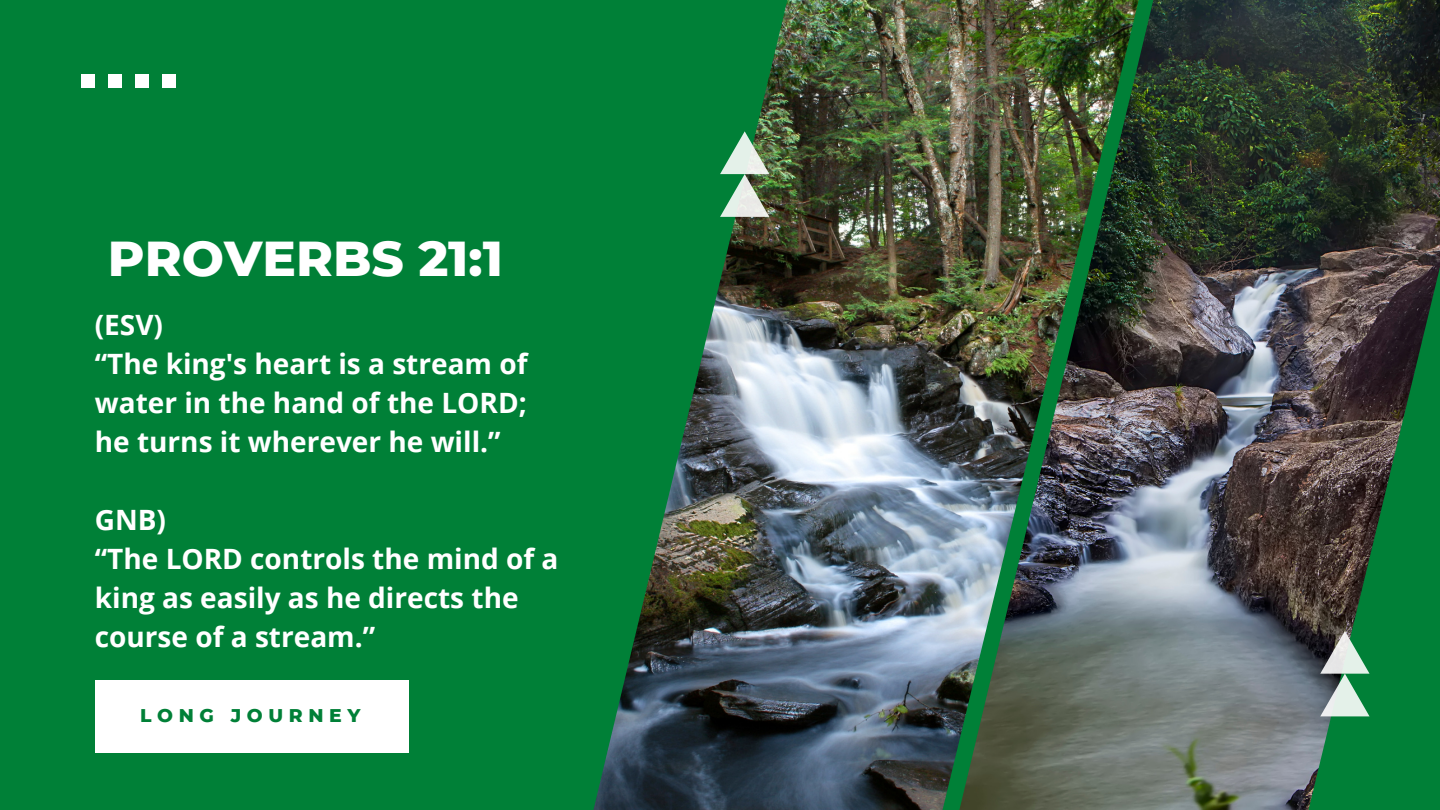
<style>
.page{position:relative;width:1440px;height:810px;background:#008037}
.page>*{position:absolute;margin:0;border:0;box-sizing:border-box;transform-origin:0 0}
.t1{font:800 50px "Montserrat";color:#fff}
.t2{font:700 28px/39px "Open Sans";color:#fff}
.t3{font:800 18.8px "Montserrat";letter-spacing:.3em;color:#008037}
</style>
<div class="page">
<img style="left:1139px;top:0;width:301px;height:810px">
<img style="left:593px;top:0;width:546px;height:810px">
<div style="left:81px;top:74px;width:14px;height:14px;background:#fff"></div>
<div style="left:108px;top:74px;width:14px;height:14px;background:#fff"></div>
<div style="left:135px;top:74px;width:14px;height:14px;background:#fff"></div>
<div style="left:162px;top:74px;width:14px;height:14px;background:#fff"></div>
<svg style="left:1320px;top:631px;width:50px;height:85px"></svg>
<img style="left:720px;top:131px;width:49px;height:86px">
<div style="left:95px;top:680px;width:313px;height:73px;background:#fff"></div>
<h1 class="t1" style="left:108px;top:221px;width:396px">PROVERBS 21:1</h1>
<p class="t2" style="left:95px;top:305px;width:434px">(ESV)<br>“The king's heart is a stream of water in the hand of the LORD; he turns it wherever he will.”</p>
<p class="t2" style="left:95px;top:500px;width:465px">GNB)<br>“The LORD controls the mind of a king as easily as he directs the course of a stream.”</p>
<p class="t3" style="left:140px;top:702px;width:222px">LONG JOURNEY</p>
</div>
